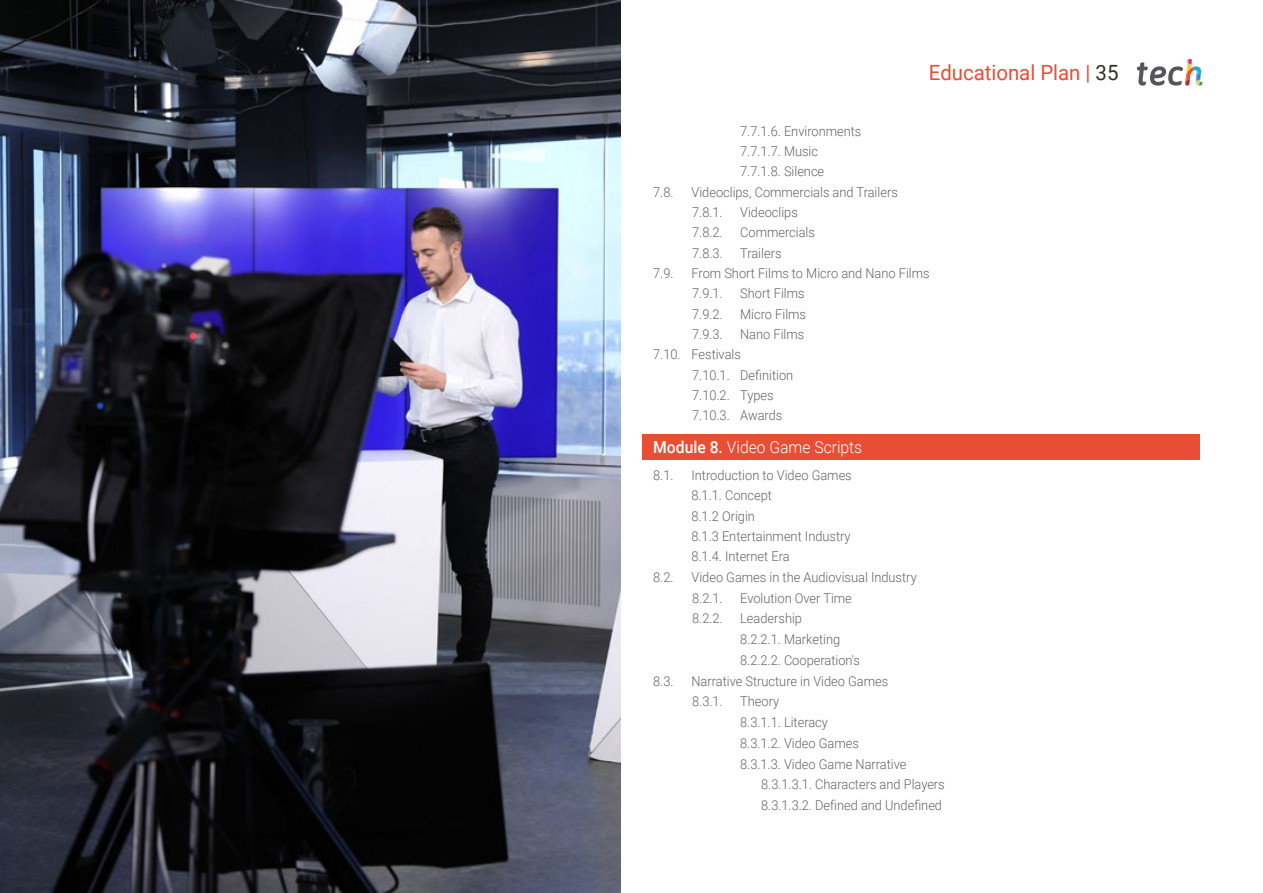
<style>
.page{position:relative;width:1263px;height:893px;background:#fff}
.page>*{position:absolute;margin:0;border:0;box-sizing:border-box;transform-origin:0 0}
.t1{font:21px "Roboto";color:#e94d35}
.t2{font:300 16.5px "Roboto";color:#fff;scale:.95 1}
.t3{font:300 13.5px/20.4px "Roboto";color:#61646a;scale:.95 1}
.s1{color:#312e20}
.s2{font-weight:500}
</style>
<div class="page">
<img style="left:0;top:0;width:621px;height:893px">
<div style="left:642px;top:434px;width:557px;height:25px;background:#e94d35"></div>
<svg style="left:1137px;top:59px;width:65px;height:27px"></svg>
<p class="t3" style="left:740px;top:120px;width:129px">7.7.1.6. Environments<br>7.7.1.7. Music<br>7.7.1.8. Silence</p>
<p class="t3" style="left:653px;top:181px;width:23px">7.8.</p>
<p class="t3" style="left:691px;top:181px;width:219px">Videoclips, Commercials and Trailers<br>7.8.1.</p>
<p class="t3" style="left:740px;top:201px;width:62px">Videoclips</p>
<p class="t3" style="left:692px;top:222px;width:34px">7.8.2.</p>
<p class="t3" style="left:740px;top:222px;width:80px">Commercials</p>
<p class="t3" style="left:692px;top:242px;width:34px">7.8.3.</p>
<p class="t3" style="left:740px;top:242px;width:45px">Trailers</p>
<h1 class="t1" style="left:929px;top:57px;width:191px">Educational Plan | <span class="s1">35</span></h1>
<p class="t3" style="left:653px;top:262px;width:23px">7.9.</p>
<p class="t3" style="left:691px;top:262px;width:252px">From Short Films to Micro and Nano Films<br>7.9.1.</p>
<p class="t3" style="left:740px;top:283px;width:69px">Short Films</p>
<p class="t3" style="left:692px;top:303px;width:34px">7.9.2.</p>
<p class="t3" style="left:740px;top:303px;width:71px">Micro Films</p>
<p class="t3" style="left:692px;top:323px;width:34px">7.9.3.</p>
<p class="t3" style="left:653px;top:323px;width:161px;text-indent:87px">Nano Films<br>7.10. Festivals</p>
<p class="t3" style="left:692px;top:364px;width:108px">7.10.1. Definition<br>7.10.2. Types<br>7.10.3. Awards</p>
<p class="t2" style="left:653px;top:436px;width:221px"><span class="s2">Module 8.</span> Video Game Scripts</p>
<p class="t3" style="left:653px;top:464px;width:23px">8.1.</p>
<p class="t3" style="left:691px;top:464px;width:170px">Introduction to Video Games<br>8.1.1. Concept<br>8.1.2 Origin<br>8.1.3 Entertainment Industry<br>8.1.4. Internet Era</p>
<p class="t3" style="left:653px;top:566px;width:23px">8.2.</p>
<p class="t3" style="left:691px;top:566px;width:239px">Video Games in the Audiovisual Industry<br>8.2.1.</p>
<p class="t3" style="left:740px;top:587px;width:119px">Evolution Over Time</p>
<p class="t3" style="left:692px;top:608px;width:34px">8.2.2.</p>
<p class="t3" style="left:740px;top:608px;width:128px">Leadership<br>8.2.2.1. Marketing<br>8.2.2.2. Cooperation's</p>
<p class="t3" style="left:653px;top:670px;width:23px">8.3.</p>
<p class="t3" style="left:691px;top:670px;width:209px">Narrative Structure in Video Games<br>8.3.1.</p>
<p class="t3" style="left:740px;top:691px;width:43px">Theory</p>
<p class="t3" style="left:740px;top:712px;width:94px">8.3.1.1. Literacy</p>
<p class="t3" style="left:740px;top:732px;width:127px">8.3.1.2. Video Games</p>
<p class="t3" style="left:740px;top:753px;width:177px">8.3.1.3. Video Game Narrative</p>
<p class="t3" style="left:761px;top:774px;width:195px">8.3.1.3.1. Characters and Players</p>
<p class="t3" style="left:761px;top:795px;width:192px">8.3.1.3.2. Defined and Undefined</p>
</div>
